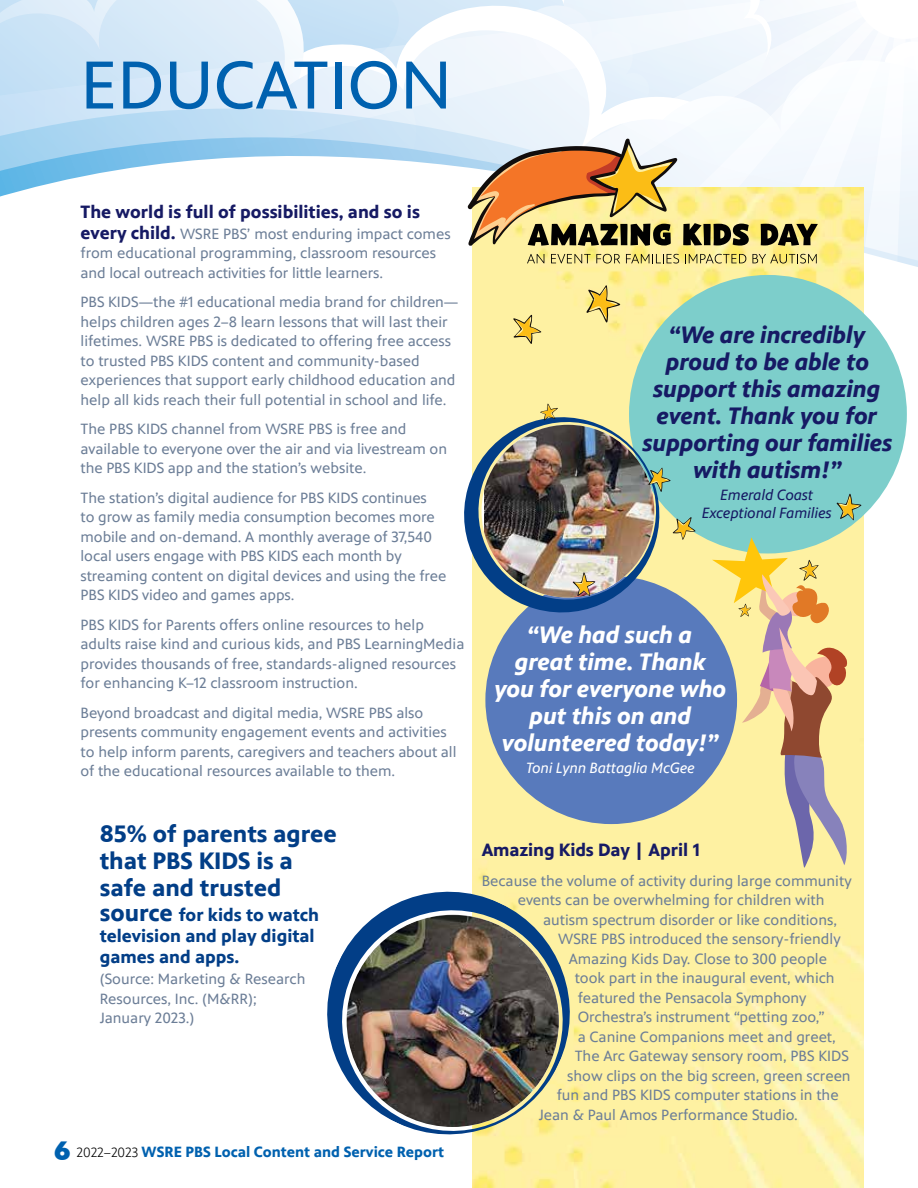
<style>
.page{position:relative;width:918px;height:1188px;background:#fff}
.page>*{position:absolute;margin:0;border:0;box-sizing:border-box;transform-origin:0 0}
.t1{font:69px "PBS Sans";color:#0061af}
.t2{font:italic 700 24px/27px "PBS Sans";color:#161a64;text-align:center}
.t3{font:italic 700 24px/27px "PBS Sans";color:#fff;text-align:center}
.t4{font:700 24px/27px "PBS Sans";color:#023e87}
.t5{font:700 18px "PBS Sans";color:#161a64}
.t6{font:700 18px/21px "PBS Sans";color:#023e87}
.t7{font:15px/19.5px "PBS Sans";color:#6c7e97}
.t8{font:700 15px "PBS Sans";color:#0061af}
.t9{font:italic 15px/18px "PBS Sans";color:#161a64;text-align:center}
.t10{font:italic 15px "PBS Sans";color:#fff}
.s1{font-weight:700;font-size:18px;color:#161a64}
.s2{font-size:24px}
.s3{font-weight:900;font-size:27px}
.s4{font-weight:300;font-size:13.5px;color:#000}
</style>
<div class="page">
<svg style="left:818px;top:6px;width:100px;height:388px"></svg>
<img style="left:472px;top:187px;width:392px;height:1001px">
<div style="left:485px;top:576px;width:252px;height:248px;background:#587abc;border-radius:50%"></div>
<svg style="left:527px;top:254px;width:17px;height:9px"></svg>
<svg style="left:551px;top:254px;width:69px;height:10px"></svg>
<svg style="left:626px;top:254px;width:53px;height:10px"></svg>
<svg style="left:685px;top:254px;width:61px;height:10px"></svg>
<svg style="left:752px;top:254px;width:65px;height:10px"></svg>
<svg style="left:0;top:0;width:818px;height:246px"></svg>
<svg style="left:586px;top:285px;width:34px;height:37px"></svg>
<div style="left:629px;top:275px;width:278px;height:279px;background:#7dcecb;border-radius:50%"></div>
<svg style="left:837px;top:494px;width:24px;height:26px"></svg>
<svg style="left:712px;top:537px;width:138px;height:331px;background:#dbc997"></svg>
<img style="left:464px;top:388px;width:231px;height:227px">
<svg style="left:513px;top:315px;width:28px;height:29px"></svg>
<img style="left:327px;top:875px;width:260px;height:276px">
<h1 class="t1" style="left:81px;top:47px;width:373px">EDUCATION</h1>
<p class="t5" style="left:81px;top:202px;width:341px">The world is full of possibilities, and so is</p>
<p class="t7" style="left:81px;top:224px;width:372px"><span class="s1">every child.</span> WSRE PBS’ most enduring impact comes from educational programming, classroom resources and local outreach activities for little learners.</p>
<p class="t7" style="left:81px;top:293px;width:379px">PBS KIDS—the #1 educational media brand for children— helps children ages 2–8 learn lessons that will last their lifetimes. WSRE PBS is dedicated to offering free access to trusted PBS KIDS content and community-based experiences that support early childhood education and help all kids reach their full potential in school and life.</p>
<p class="t7" style="left:81px;top:420px;width:368px">The PBS KIDS channel from WSRE PBS is free and available to everyone over the air and via livestream on the PBS KIDS app and the station’s website.</p>
<p class="t7" style="left:81px;top:488px;width:367px">The station’s digital audience for PBS KIDS continues<br>to grow as family media consumption becomes more mobile and on-demand. A monthly average of 37,540 local users engage with PBS KIDS each month by streaming content on digital devices and using the free PBS KIDS video and games apps.</p>
<p class="t7" style="left:81px;top:615px;width:385px">PBS KIDS for Parents offers online resources to help adults raise kind and curious kids, and PBS LearningMedia provides thousands of free, standards-aligned resources for enhancing K–12 classroom instruction.</p>
<p class="t7" style="left:81px;top:703px;width:377px">Beyond broadcast and digital media, WSRE PBS also presents community engagement events and activities to help inform parents, caregivers and teachers about all of the educational resources available to them.</p>
<h2 class="t2" style="left:643px;top:321px;width:252px">“We are incredibly proud to be able to support this amazing event. Thank you for supporting our families with autism!”</h2>
<p class="t9" style="left:702px;top:486px;width:131px">Emerald Coast<br>Exceptional Families</p>
<h2 class="t3" style="left:495px;top:621px;width:233px">“We had such a<br>great time. Thank you for everyone who put this on and volunteered today!”</h2>
<p class="t10" style="left:526px;top:760px;width:170px">Toni Lynn Battaglia McGee</p>
<h2 class="t4" style="left:100px;top:820px;width:239px">85% of parents agree that PBS KIDS is a safe and trusted</h2>
<p class="t6" style="left:100px;top:905px;width:221px"><span class="s2">source</span> for kids to watch television and play digital games and apps.</p>
<p class="t7" style="left:100px;top:970px;width:207px">(Source: Marketing &amp; Research<br>Resources, Inc. (M&amp;RR);<br>January 2023.)</p>
<p class="t8" style="left:54px;top:1143px;width:392px"><span class="s3">6</span> <span class="s4">2022–2023</span> WSRE PBS Local Content and Service Report</p>
<p class="t5" style="left:482px;top:840px;width:220px">Amazing Kids Day | April 1</p>
<p class="t7" style="left:482px;top:871px;width:371px;text-align:center">Because the volume of activity during large community events can be overwhelming for children with</p>
<p class="t7" style="left:543px;top:910px;width:295px">autism spectrum disorder or like conditions,</p>
<p class="t7" style="left:558px;top:930px;width:284px">WSRE PBS introduced the sensory-friendly</p>
<p class="t7" style="left:569px;top:949px;width:260px">Amazing Kids Day. Close to 300 people</p>
<p class="t7" style="left:575px;top:969px;width:261px">took part in the inaugural event, which</p>
<p class="t7" style="left:578px;top:988px;width:230px">featured the Pensacola Symphony</p>
<p class="t7" style="left:578px;top:1008px;width:249px">Orchestra’s instrument “petting zoo,”</p>
<p class="t7" style="left:578px;top:1027px;width:260px">a Canine Companions meet and greet,</p>
<p class="t7" style="left:575px;top:1047px;width:276px">The Arc Gateway sensory room, PBS KIDS</p>
<p class="t7" style="left:567px;top:1066px;width:285px">show clips on the big screen, green screen</p>
<p class="t7" style="left:557px;top:1086px;width:284px">fun and PBS KIDS computer stations in the</p>
<p class="t7" style="left:539px;top:1105px;width:261px">Jean &amp; Paul Amos Performance Studio.</p>
</div>
